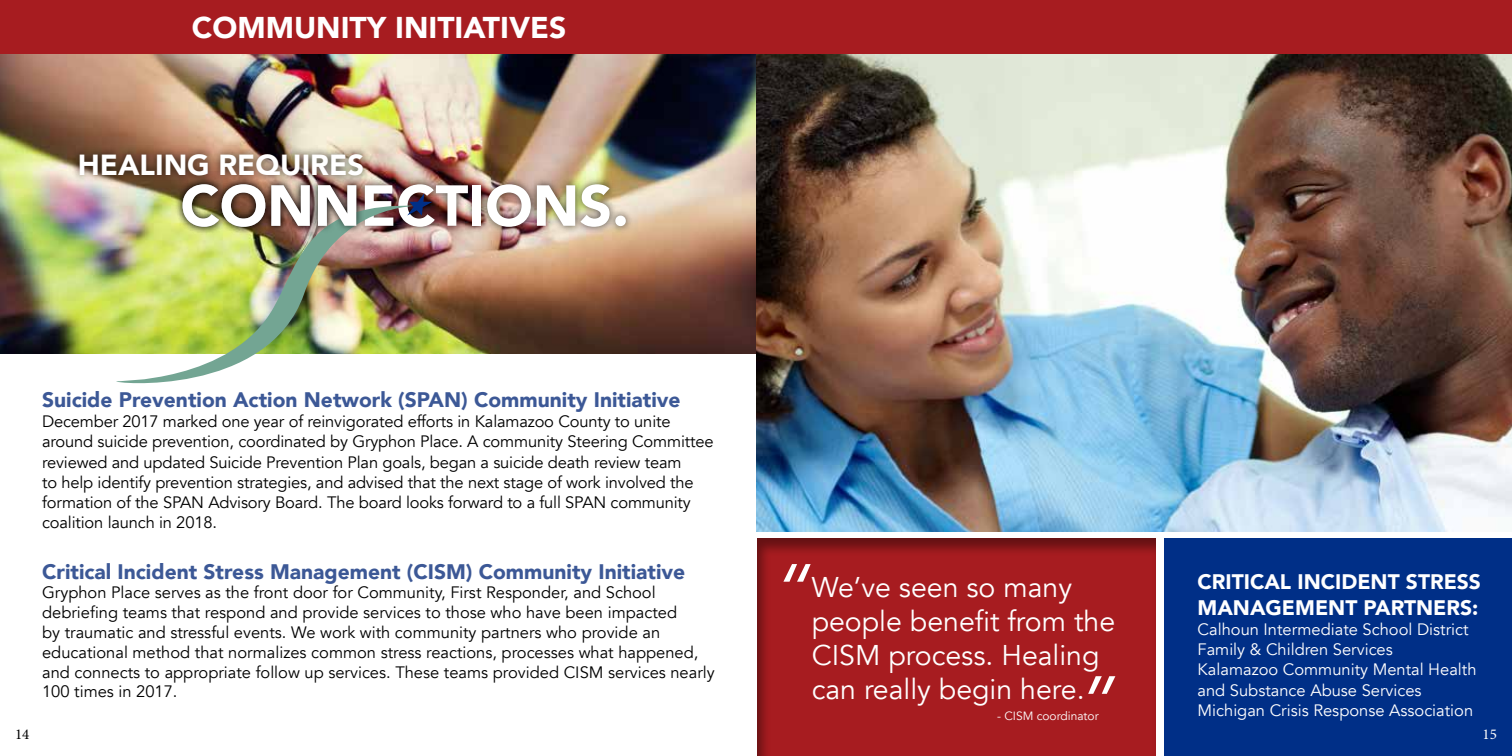
<style>
.page{position:relative;width:1512px;height:756px;background:#fff}
.page>*{position:absolute;margin:0;border:0;box-sizing:border-box;transform-origin:0 0}
.t1{font:italic 75px "Avenir";color:#fff}
.t2{font:900 57.15px "Avenir";color:#fff}
.t3{font:900 30px "Avenir";color:#fff}
.t4{font:900 28.95px "Avenir";color:#fff}
.t5{font:28.5px/34.2px "Avenir";color:#fff}
.t6{font:900 21px "Avenir";color:#3c5896}
.t7{font:900 21px/25.2px "Avenir";color:#fff}
.t8{font:16.5px/20.2px "Avenir";letter-spacing:-.01em;color:#000}
.t9{font:16.5px/20.2px "Avenir";color:#fff}
.t10{font:15px "Minion Pro";color:#000}
.t11{font:15px "Minion Pro";color:#fff}
.t12{font:12px "Avenir";color:#fff}
</style>
<div class="page">
<img style="left:756px;top:54px;width:756px;height:477px">
<div style="left:755px;top:537px;width:401px;height:219px;background:#000;opacity:.4"></div>
<img style="left:0;top:54px;width:756px;height:299px">
<div style="left:0;top:0;width:1512px;height:54px;background:#a71c20"></div>
<div style="left:72px;top:146px;width:298px;height:37px;background:#000;opacity:.7"></div>
<div style="left:175px;top:176px;width:459px;height:59px;background:#000;opacity:.7"></div>
<img style="left:111px;top:201px;width:309px;height:183px">
<div style="left:1164px;top:539px;width:348px;height:217px;background:#002f87"></div>
<div style="left:175px;top:176px;width:190px;height:59px;background:#000;opacity:.7"></div>
<svg style="left:407px;top:193px;width:26px;height:23px"></svg>
<h3 class="t3" style="left:192px;top:1px;width:376px">COMMUNITY INITIATIVES</h3>
<h3 class="t4" style="left:78px;top:140px;width:288px">HEALING REQUIRES</h3>
<h2 class="t2" style="left:181px;top:157px;width:450px">CONNECTIONS.</h2>
<p class="t6" style="left:42px;top:381px;width:640px">Suicide Prevention Action Network (SPAN) Community Initiative</p>
<p class="t8" style="left:42px;top:412px;width:673px">December 2017 marked one year of reinvigorated efforts in Kalamazoo County to unite around suicide prevention, coordinated by Gryphon Place. A community Steering Committee reviewed and updated Suicide Prevention Plan goals, began a suicide death review team<br>to help identify prevention strategies, and advised that the next stage of work involved the formation of the SPAN Advisory Board. The board looks forward to a full SPAN community coalition launch in 2018.</p>
<p class="t6" style="left:42px;top:553px;width:645px">Critical Incident Stress Management (CISM) Community Initiative</p>
<p class="t8" style="left:42px;top:583px;width:674px;line-height:19.8px">Gryphon Place serves as the front door for Community, First Responder, and School debriefing teams that respond and provide services to those who have been impacted<br>by traumatic and stressful events. We work with community partners who provide an educational method that normalizes common stress reactions, processes what happened, and connects to appropriate follow up services. These teams provided CISM services nearly 100 times in 2017.</p>
<h3 class="t5" style="left:812px;top:570px;width:305px">We’ve seen so many people benefit from the<br>CISM process. Healing can really begin here.</h3>
<p class="t12" style="left:997px;top:709px;width:103px">- CISM coordinator</p>
<h1 class="t1" style="left:771px;top:547px;width:40px">“</h1>
<h1 class="t1" style="left:1076px;top:659px;width:40px">”</h1>
<p class="t7" style="left:1198px;top:569px;width:285px">CRITICAL INCIDENT STRESS<br>MANAGEMENT PARTNERS:</p>
<p class="t9" style="left:1198px;top:619px;width:281px">Calhoun Intermediate School District Family &amp; Children Services Kalamazoo Community Mental Health and Substance Abuse Services Michigan Crisis Response Association</p>
<p class="t10" style="left:15px;top:724px;width:16px">14</p>
<p class="t11" style="left:1483px;top:724px;width:16px">15</p>
</div>
